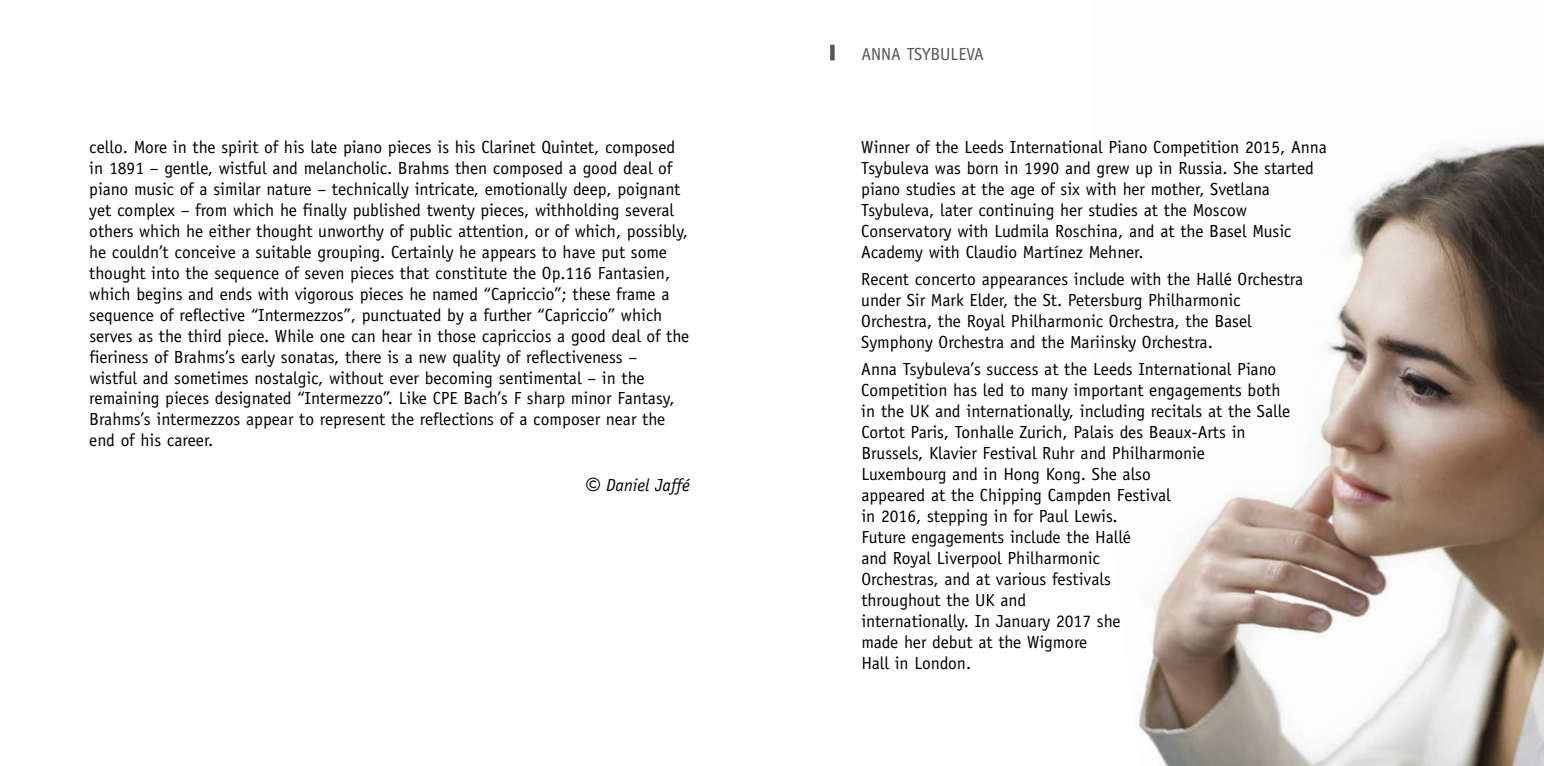
<style>
.page{position:relative;width:1544px;height:766px;background:#fff}
.page>*{position:absolute;margin:0;border:0;box-sizing:border-box;transform-origin:0 0}
.t1{font:17.55px/20.9px "Officina Sans";color:#000}
.t2{font:17.55px "Officina Sans";color:#585750}
.t3{font:italic 17.55px "Officina Sans";color:#000}
.s1{font-size:29.25px}
</style>
<div class="page">
<img style="left:1138px;top:139px;width:405px;height:626px">
<svg style="left:830px;top:45px;width:4px;height:15px"></svg>
<p class="t1" style="left:89px;top:138px;width:601px">cello. More in the spirit of his late piano pieces is his Clarinet Quintet, composed in 1891 – gentle, wistful and melancholic. Brahms then composed a good deal of piano music of a similar nature – technically intricate, emotionally deep, poignant yet complex – from which he finally published twenty pieces, withholding several others which he either thought unworthy of public attention, or of which, possibly, he couldn’t conceive a suitable grouping. Certainly he appears to have put some thought into the sequence of seven pieces that constitute the Op.116 Fantasien, which begins and ends with vigorous pieces he named “Capriccio”; these frame a sequence of reflective “Intermezzos”, punctuated by a further “Capriccio” which serves as the third piece. While one can hear in those capriccios a good deal of the fieriness of Brahms’s early sonatas, there is a new quality of reflectiveness – wistful and sometimes nostalgic, without ever becoming sentimental – in the remaining pieces designated “Intermezzo”. Like CPE Bach’s F sharp minor Fantasy, Brahms’s intermezzos appear to represent the reflections of a composer near the end of his career.</p>
<p class="t3" style="left:584px;top:478px;width:107px"><span class="s1">©</span> Daniel Jaffé</p>
<p class="t2" style="left:861px;top:47px;width:124px">ANNA TSYBULEVA</p>
<p class="t1" style="left:861px;top:138px;width:467px">Winner of the Leeds International Piano Competition 2015, Anna Tsybuleva was born in 1990 and grew up in Russia. She started piano studies at the age of six with her mother, Svetlana Tsybuleva, later continuing her studies at the Moscow Conservatory with Ludmila Roschina, and at the Basel Music Academy with Claudio Martínez Mehner.</p>
<p class="t1" style="left:861px;top:270px;width:443px">Recent concerto appearances include with the Hallé Orchestra under Sir Mark Elder, the St. Petersburg Philharmonic Orchestra, the Royal Philharmonic Orchestra, the Basel Symphony Orchestra and the Mariinsky Orchestra.</p>
<p class="t1" style="left:861px;top:360px;width:430px">Anna Tsybuleva’s success at the Leeds International Piano Competition has led to many important engagements both in the UK and internationally, including recitals at the Salle Cortot Paris, Tonhalle Zurich, Palais des Beaux-Arts in Brussels, Klavier Festival Ruhr and Philharmonie Luxembourg and in Hong Kong. She also<br>appeared at the Chipping Campden Festival<br>in 2016, stepping in for Paul Lewis.<br>Future engagements include the Hallé<br>and Royal Liverpool Philharmonic<br>Orchestras, and at various festivals<br>throughout the UK and<br>internationally. In January 2017 she<br>made her debut at the Wigmore<br>Hall in London.</p>
</div>
